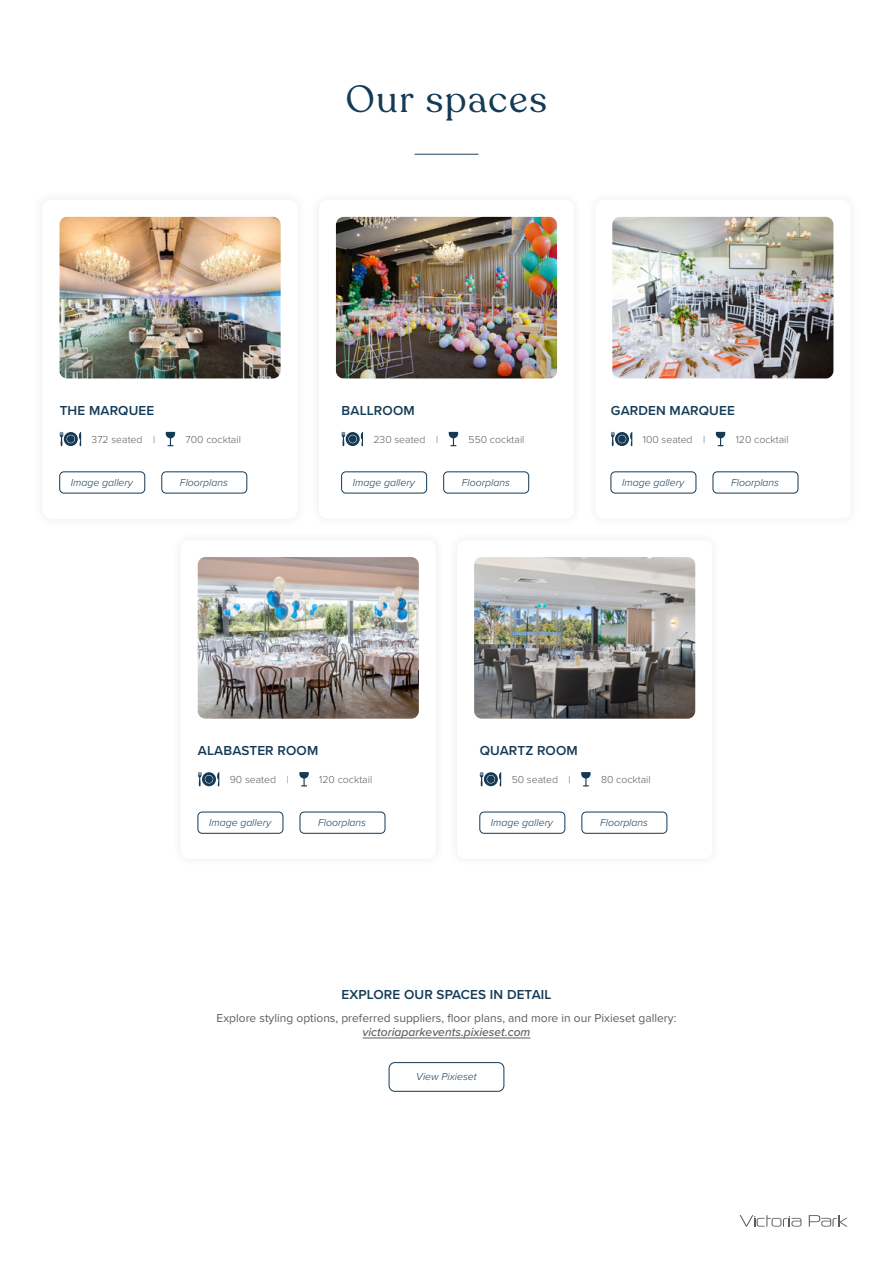
<style>
.page{position:relative;width:893px;height:1263px;background:#fff}
.page>*{position:absolute;margin:0;border:0;box-sizing:border-box;transform-origin:0 0}
.t1{font:37.5px "Recoleta";letter-spacing:.045em;color:#143a55}
.t2{font:600 13.5px "Proxima Nova";letter-spacing:.01em;color:#143a55}
.t3{font:12px "Proxima Nova";color:#5d5d5d}
.t4{font:italic 500 12px "Proxima Nova";color:#5d5d5d}
.t5{font:italic 300 10.5px "Proxima Nova";color:#143a55}
.t6{font:300 10.5px "Proxima Nova";color:#5d5d5d}
</style>
<div class="page">
<svg style="left:740px;top:1215px;width:61px;height:12px"></svg>
<svg style="left:809px;top:1215px;width:39px;height:11px"></svg>
<div style="left:586px;top:191px;width:274px;height:337px;background:#fbfbfc"></div>
<div style="left:595px;top:200px;width:255px;height:319px;background:#fff;border-radius:9px"></div>
<div style="left:310px;top:191px;width:273px;height:337px;background:#fbfbfc"></div>
<div style="left:319px;top:200px;width:255px;height:319px;background:#fff;border-radius:9px"></div>
<div style="left:32px;top:189px;width:276px;height:341px;background:#fbfbfc"></div>
<div style="left:43px;top:200px;width:255px;height:319px;background:#fff;border-radius:9px"></div>
<img style="left:612px;top:217px;width:221px;height:161px">
<img style="left:336px;top:217px;width:221px;height:161px">
<hr style="left:415px;top:154px;width:63px;height:1px;background:#21405a">
<img style="left:60px;top:217px;width:221px;height:161px">
<svg style="left:60px;top:432px;width:21px;height:14px"></svg>
<div style="left:67px;top:435px;width:8px;height:8px;background:#143a55;border-radius:50%"></div>
<svg style="left:166px;top:432px;width:9px;height:14px"></svg>
<div style="left:162px;top:472px;width:85px;height:21px;border:1px solid #143a55;border-radius:4px"></div>
<div style="left:60px;top:472px;width:85px;height:21px;border:1px solid #143a55;border-radius:4px"></div>
<svg style="left:341px;top:432px;width:22px;height:14px"></svg>
<div style="left:349px;top:435px;width:7px;height:8px;background:#143a55;border-radius:50%"></div>
<svg style="left:449px;top:432px;width:9px;height:14px"></svg>
<div style="left:443px;top:472px;width:86px;height:21px;border:1px solid #143a55;border-radius:4px"></div>
<div style="left:341px;top:472px;width:86px;height:21px;border:1px solid #143a55;border-radius:4px"></div>
<svg style="left:611px;top:432px;width:21px;height:14px"></svg>
<div style="left:618px;top:435px;width:8px;height:8px;background:#143a55;border-radius:50%"></div>
<svg style="left:716px;top:432px;width:9px;height:14px"></svg>
<div style="left:713px;top:472px;width:85px;height:21px;border:1px solid #143a55;border-radius:4px"></div>
<div style="left:611px;top:472px;width:85px;height:21px;border:1px solid #143a55;border-radius:4px"></div>
<div style="left:448px;top:531px;width:274px;height:337px;background:#fbfbfc"></div>
<div style="left:457px;top:540px;width:255px;height:319px;background:#fff;border-radius:9px"></div>
<div style="left:171px;top:531px;width:274px;height:337px;background:#fbfbfc"></div>
<div style="left:181px;top:540px;width:255px;height:319px;background:#fff;border-radius:9px"></div>
<img style="left:474px;top:557px;width:221px;height:162px">
<img style="left:198px;top:557px;width:221px;height:162px">
<svg style="left:198px;top:772px;width:21px;height:14px"></svg>
<div style="left:205px;top:775px;width:8px;height:8px;background:#143a55;border-radius:50%"></div>
<svg style="left:299px;top:772px;width:10px;height:14px"></svg>
<div style="left:300px;top:812px;width:85px;height:21px;border:1px solid #143a55;border-radius:4px"></div>
<div style="left:198px;top:812px;width:85px;height:21px;border:1px solid #143a55;border-radius:4px"></div>
<svg style="left:480px;top:772px;width:21px;height:14px"></svg>
<div style="left:487px;top:775px;width:8px;height:8px;background:#143a55;border-radius:50%"></div>
<svg style="left:581px;top:772px;width:10px;height:14px"></svg>
<div style="left:582px;top:812px;width:85px;height:21px;border:1px solid #143a55;border-radius:4px"></div>
<div style="left:480px;top:812px;width:85px;height:21px;border:1px solid #143a55;border-radius:4px"></div>
<hr style="left:363px;top:1037px;width:167px;height:1px;background:#5d5d5d">
<div style="left:389px;top:1062px;width:115px;height:30px;border:1px solid #143a55;border-radius:6px"></div>
<h1 class="t1" style="left:346px;top:76px;width:203px">Our spaces</h1>
<p class="t2" style="left:60px;top:400px;width:96px">THE MARQUEE</p>
<p class="t2" style="left:342px;top:400px;width:75px">BALLROOM</p>
<p class="t2" style="left:611px;top:400px;width:125px">GARDEN MARQUEE</p>
<p class="t6" style="left:92px;top:432px;width:65px">372 seated |</p>
<p class="t6" style="left:186px;top:432px;width:57px">700 cocktail</p>
<p class="t6" style="left:373px;top:432px;width:66px">230 seated |</p>
<p class="t6" style="left:469px;top:432px;width:57px">550 cocktail</p>
<p class="t6" style="left:643px;top:432px;width:64px">100 seated |</p>
<p class="t6" style="left:736px;top:432px;width:54px">120 cocktail</p>
<p class="t5" style="left:71px;top:474px;width:64px">Image gallery</p>
<p class="t5" style="left:180px;top:474px;width:49px">Floorplans</p>
<p class="t5" style="left:353px;top:474px;width:64px">Image gallery</p>
<p class="t5" style="left:462px;top:474px;width:49px">Floorplans</p>
<p class="t5" style="left:622px;top:474px;width:64px">Image gallery</p>
<p class="t5" style="left:731px;top:474px;width:49px">Floorplans</p>
<p class="t2" style="left:198px;top:740px;width:122px">ALABASTER ROOM</p>
<p class="t2" style="left:480px;top:740px;width:100px">QUARTZ ROOM</p>
<p class="t6" style="left:230px;top:772px;width:60px">90 seated |</p>
<p class="t6" style="left:319px;top:772px;width:54px">120 cocktail</p>
<p class="t5" style="left:209px;top:815px;width:64px">Image gallery</p>
<p class="t5" style="left:318px;top:815px;width:49px">Floorplans</p>
<p class="t6" style="left:512px;top:772px;width:60px">50 seated |</p>
<p class="t6" style="left:601px;top:772px;width:51px">80 cocktail</p>
<p class="t5" style="left:491px;top:815px;width:64px">Image gallery</p>
<p class="t5" style="left:600px;top:815px;width:49px">Floorplans</p>
<p class="t2" style="left:341px;top:984px;width:212px">EXPLORE OUR SPACES IN DETAIL</p>
<p class="t3" style="left:217px;top:1009px;width:461px">Explore styling options, preferred suppliers, floor plans, and more in our Pixieset gallery:</p>
<p class="t4" style="left:363px;top:1023px;width:169px">victoriaparkevents.pixieset.com</p>
<p class="t5" style="left:416px;top:1069px;width:62px">View Pixieset</p>
</div>
